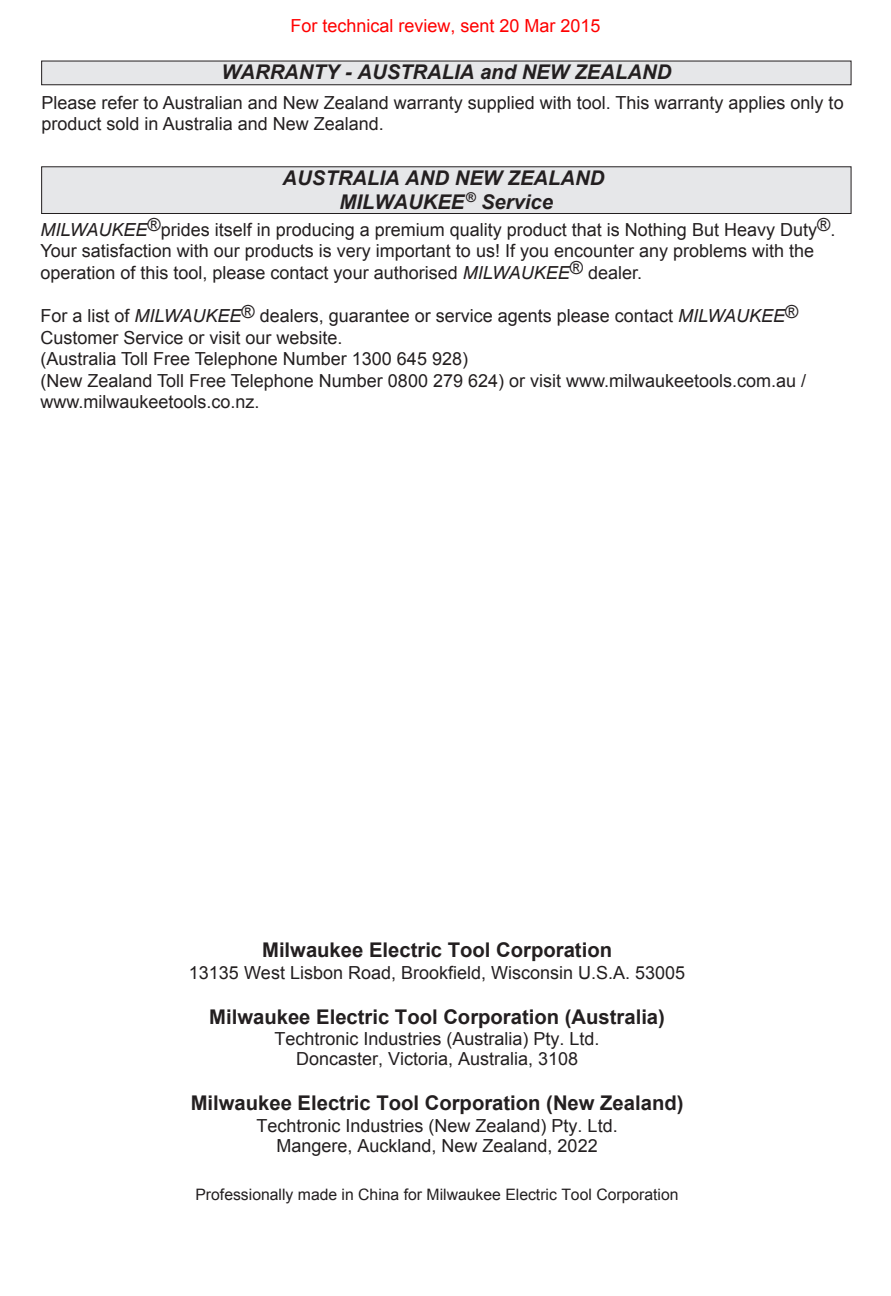
<style>
.page{position:relative;width:891px;height:1296px;background:#fff}
.page>*{position:absolute;margin:0;border:0;box-sizing:border-box;transform-origin:0 0}
.t1{font:700 20.25px "Arial";color:#231f20}
.t2{font:italic 700 20.25px/24.3px "Arial";color:#231f20;text-align:center}
.t3{font:18px/21.6px "Arial";color:#231f20}
.t4{font:18px "Arial";color:#f00}
.t5{font:15.75px "Arial";color:#231f20}
.s1{font-style:italic}
.s2{font-style:inherit}
</style>
<div class="page">
<div style="left:42px;top:61px;width:809px;height:24px;background:#e6e7e9"></div>
<div style="left:41px;top:61px;width:810px;height:24px;border:1px solid #231f20"></div>
<div style="left:42px;top:167px;width:809px;height:46px;background:#e6e7e9"></div>
<div style="left:41px;top:166px;width:810px;height:48px;border:1px solid #231f20"></div>
<p class="t4" style="left:290px;top:14px;width:312px">For technical review, sent 20 Mar 2015</p>
<p class="t2" style="left:221px;top:61px;width:451px">WARRANTY - AUSTRALIA and NEW ZEALAND</p>
<p class="t3" style="left:42px;top:92px;width:804px">Please refer to Australian and New Zealand warranty supplied with tool. This warranty applies only to product sold in Australia and New Zealand.</p>
<p class="t2" style="left:283px;top:166px;width:323px">AUSTRALIA AND NEW ZEALAND<br>MILWAUKEE<sup>®</sup> Service</p>
<p class="t3" style="left:40px;top:219px;width:796px"><span class="s1">MILWAUKEE</span>®prides itself in producing a premium quality product that is Nothing But Heavy Duty®.<br>Your satisfaction with our products is very important to us! If you encounter any problems with the operation of this tool, please contact your authorised <span class="s1">MILWAUKEE</span>® dealer.</p>
<p class="t3" style="left:40px;top:305px;width:767px">For a list of <span class="s1">MILWAUKEE</span>® dealers, guarantee or service agents please contact <span class="s1">MILWAUKEE</span>® Customer Service or visit our website.<br>(Australia Toll Free Telephone Number <span class="s2">1300 645 928</span>)<br>(New Zealand Toll Free Telephone Number 0800 279 624) or visit www.milwaukeetools.com.au / www.milwaukeetools.co.nz.</p>
<p class="t1" style="left:262px;top:937px;width:351px">Milwaukee Electric Tool Corporation</p>
<p class="t3" style="left:189px;top:962px;width:498px">13135 West Lisbon Road, Brookfield, Wisconsin U.S.A. 53005</p>
<p class="t1" style="left:209px;top:1003px;width:457px">Milwaukee Electric Tool Corporation (Australia)</p>
<p class="t3" style="left:275px;top:1029px;width:327px;line-height:20.2px;text-align:center">Techtronic Industries (Australia) Pty. Ltd.<br>Doncaster, Victoria, Australia, 3108</p>
<p class="t1" style="left:191px;top:1089px;width:494px">Milwaukee Electric Tool Corporation (New Zealand)</p>
<p class="t3" style="left:257px;top:1115px;width:363px;line-height:20.2px;text-align:center">Techtronic Industries (New Zealand) Pty. Ltd.<br>Mangere, Auckland, New Zealand, 2022</p>
<p class="t5" style="left:195px;top:1185px;width:485px">Professionally made in China for Milwaukee Electric Tool Corporation</p>
</div>
